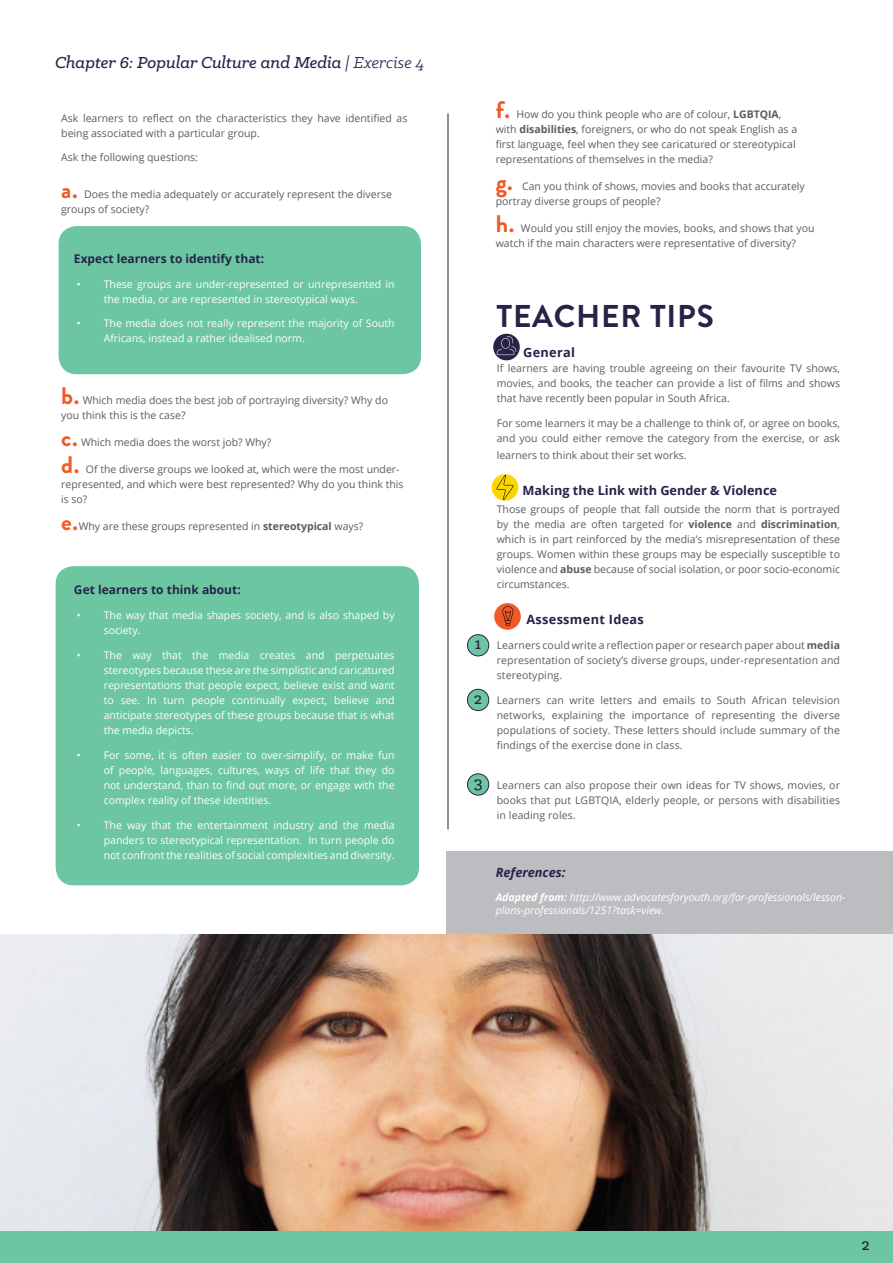
<style>
.page{position:relative;width:893px;height:1263px;background:#fff}
.page>*{position:absolute;margin:0;border:0;box-sizing:border-box;transform-origin:0 0}
.t1{font:700 31.5px "Brandon Grotesque";letter-spacing:.025em;color:#272348}
.Body_Copy{font:700 24px "Brandon Grotesque";color:#f15929}
.t2{font:italic 500 18px "Klinic Slab";color:#272348}
.t3{font:500 18px "Klinic Slab";color:#272348}
.Body_Copy-2{font:700 12.75px "Open Sans";color:#272348}
.Body_Copy-3{font:700 12.75px "Open Sans";letter-spacing:.025em;color:#272348}
.Body_Copy-4{font:italic 700 12.75px "Open Sans";color:#272348}
.Body_Copy-5{font:700 12px "Open Sans";color:#272348}
.Body_Copy-6{font:10.5px/15px "Open Sans";color:#5c5c5f}
.t4{font:10.5px/15px "Open Sans";color:#fff}
.Body_Copy-7{font:italic 10.5px/13.5px "Open Sans";color:#fff}
.s1{font-weight:400}
.s2{font-weight:700}
.s3{font-family:"Brandon Grotesque";font-size:24px;color:#fff}
</style>
<div class="page">
<div style="left:0;top:1231px;width:893px;height:32px;background:#6cc6a2"></div>
<div style="left:59px;top:226px;width:362px;height:148px;background:#6cc6a2;border-radius:18px"></div>
<div style="left:56px;top:566px;width:363px;height:319px;background:#6cc6a2;border-radius:18px"></div>
<img style="left:0;top:934px;width:893px;height:296px">
<svg style="left:493px;top:334px;width:27px;height:26px"></svg>
<svg style="left:497px;top:336px;width:19px;height:19px"></svg>
<div style="left:492px;top:474px;width:26px;height:27px;background:#fcd604;border-radius:50%"></div>
<svg style="left:496px;top:475px;width:17px;height:25px"></svg>
<div style="left:446px;top:852px;width:447px;height:82px;background:#bcbdc0"></div>
<div style="left:494px;top:603px;width:27px;height:27px;background:#f15929;border-radius:50%"></div>
<svg style="left:502px;top:606px;width:11px;height:20px"></svg>
<div style="left:467px;top:635px;width:22px;height:21px;background:#6cc6a2;border-radius:50%"></div>
<div style="left:467px;top:634px;width:22px;height:22px;border:1px solid #272348;border-radius:50%"></div>
<div style="left:467px;top:689px;width:22px;height:21px;background:#6cc6a2;border-radius:50%"></div>
<div style="left:467px;top:689px;width:22px;height:22px;border:1px solid #272348;border-radius:50%"></div>
<div style="left:467px;top:774px;width:22px;height:21px;background:#6cc6a2;border-radius:50%"></div>
<div style="left:467px;top:773px;width:22px;height:22px;border:1px solid #272348;border-radius:50%"></div>
<hr style="left:448px;top:114px;width:1px;height:715px;background:#231f20">
<p class="t2" style="left:55px;top:51px;width:371px">Chapter 6: Popular Culture and Media <span class="s1">| Exercise 4</span></p>
<p class="Body_Copy-6" style="left:61px;top:110px;width:348px">Ask learners to reflect on the characteristics they have identified as being associated with a particular group.</p>
<p class="Body_Copy-6" style="left:61px;top:150px;width:138px">Ask the following questions:</p>
<p class="Body_Copy" style="left:61px;top:173px;width:18px">a.</p>
<p class="Body_Copy-6" style="left:61px;top:187px;width:332px;text-indent:23px">Does the media adequately or accurately represent the diverse groups of society?</p>
<p class="Body_Copy-5" style="left:74px;top:250px;width:192px">Expect learners to identify that:</p>
<p class="t4" style="left:104px;top:276px;width:292px;text-indent:-27px">• These groups are under-represented or unrepresented in the media, or are represented in stereotypical ways.</p>
<p class="t4" style="left:104px;top:316px;width:292px;text-indent:-27px">• The media does not really represent the majority of South<br>Africans, instead a rather idealised norm.</p>
<p class="Body_Copy" style="left:61px;top:379px;width:20px">b.</p>
<p class="Body_Copy-6" style="left:61px;top:392px;width:328px;text-indent:22px">Which media does the best job of portraying diversity? Why do you think this is the case?</p>
<p class="Body_Copy" style="left:61px;top:421px;width:18px">c.</p>
<p class="Body_Copy-6" style="left:81px;top:434px;width:192px">Which media does the worst job? Why?</p>
<p class="Body_Copy" style="left:61px;top:448px;width:20px">d.</p>
<p class="Body_Copy-6" style="left:61px;top:461px;width:344px;text-indent:25px">Of the diverse groups we looked at, which were the most under&shy;represented, and which were best represented? Why do you think this is so?</p>
<p class="Body_Copy" style="left:61px;top:505px;width:18px">e.</p>
<p class="Body_Copy-6" style="left:79px;top:518px;width:286px">Why are these groups represented in <span class="s2">stereotypical</span> ways?</p>
<p class="Body_Copy-5" style="left:74px;top:582px;width:168px">Get learners to think about:</p>
<p class="t4" style="left:104px;top:608px;width:292px;text-indent:-27px">• The way that media shapes society, and is also shaped by society.</p>
<p class="t4" style="left:104px;top:647px;width:292px;text-align:justify;text-indent:-27px">• The way that the media creates and perpetuates stereotypes because these are the simplistic and caricatured representations that people expect, believe exist and want to see. In turn people continually expect, believe and anticipate stereotypes of these groups because that is what the media depicts.</p>
<p class="t4" style="left:104px;top:747px;width:292px;text-align:justify;text-indent:-27px">• For some, it is often easier to over-simplify, or make fun of people, languages, cultures, ways of life that they do not understand, than to find out more, or engage with the complex reality of these identities.</p>
<p class="t4" style="left:104px;top:817px;width:292px;text-align:justify;text-indent:-27px">• The way that the entertainment industry and the media panders to stereotypical representation. In turn people do not confront the realities of social complexities and diversity.</p>
<p class="Body_Copy" style="left:496px;top:93px;width:16px">f.</p>
<p class="Body_Copy-6" style="left:496px;top:107px;width:303px;text-indent:21px">How do you think people who are of colour, <span class="s2">LGBTQIA</span>, with <span class="s2">disabilities</span>, foreigners, or who do not speak English as a first language, feel when they see caricatured or stereotypical representations of themselves in the media?</p>
<p class="Body_Copy" style="left:496px;top:165px;width:19px">g.</p>
<p class="Body_Copy-6" style="left:496px;top:179px;width:311px;text-indent:26px">Can you think of shows, movies and books that accurately portray diverse groups of people?</p>
<p class="Body_Copy" style="left:496px;top:207px;width:20px">h.</p>
<p class="Body_Copy-6" style="left:496px;top:221px;width:320px;text-indent:25px">Would you still enjoy the movies, books, and shows that you watch if the main characters were representative of diversity?</p>
<p class="t3" style="left:475px;top:632px;width:8px">1</p>
<p class="t3" style="left:474px;top:687px;width:10px">2</p>
<p class="t3" style="left:474px;top:770px;width:10px">3</p>
<p class="t1" style="left:496px;top:295px;width:219px">TEACHER TIPS</p>
<p class="Body_Copy-3" style="left:497px;top:344px;width:80px"><span class="s3">A.</span> General</p>
<p class="Body_Copy-6" style="left:497px;top:361px;width:345px;text-align:justify">If learners are having trouble agreeing on their favourite TV shows, movies, and books, the teacher can provide a list of films and shows that have recently been popular in South Africa.</p>
<p class="Body_Copy-6" style="left:497px;top:415px;width:345px">For some learners it may be a challenge to think of, or agree on books, and you could either remove the category from the exercise, or ask</p>
<p class="Body_Copy-6" style="left:497px;top:447px;width:191px">learners to think about their set works.</p>
<p class="Body_Copy-2" style="left:497px;top:482px;width:282px"><span class="s3">B.</span> Making the Link with Gender &amp; Violence</p>
<p class="Body_Copy-6" style="left:497px;top:501px;width:345px;text-align:justify">Those groups of people that fall outside the norm that is portrayed by the media are often targeted for <span class="s2">violence</span> and <span class="s2">discrimination</span>, which is in part reinforced by the media’s misrepresentation of these groups. Women within these groups may be especially susceptible to violence and <span class="s2">abuse</span> because of social isolation, or poor socio-economic circumstances.</p>
<p class="Body_Copy-3" style="left:499px;top:611px;width:146px"><span class="s3">C.</span> Assessment Ideas</p>
<p class="Body_Copy-6" style="left:497px;top:638px;width:345px;text-align:justify">Learners could write a reflection paper or research paper about <span class="s2">media </span>representation of society’s diverse groups, under-representation and stereotyping.</p>
<p class="Body_Copy-6" style="left:497px;top:692px;width:345px;text-align:justify">Learners can write letters and emails to South African television networks, explaining the importance of representing the diverse populations of society. These letters should include summary of the findings of the exercise done in class.</p>
<p class="Body_Copy-6" style="left:497px;top:777px;width:345px;text-align:justify">Learners can also propose their own ideas for TV shows, movies, or books that put LGBTQIA, elderly people, or persons with disabilities in leading roles.</p>
<p class="Body_Copy-4" style="left:496px;top:864px;width:71px">References:</p>
<p class="Body_Copy-7" style="left:496px;top:890px;width:351px"><span class="s2">Adapted from:</span> http://www.advocatesforyouth.org/for-professionals/lesson&shy;plans-professionals/1251?task=view.</p>
<h3 class="t3" style="left:862px;top:1233px;width:10px">2</h3>
</div>
